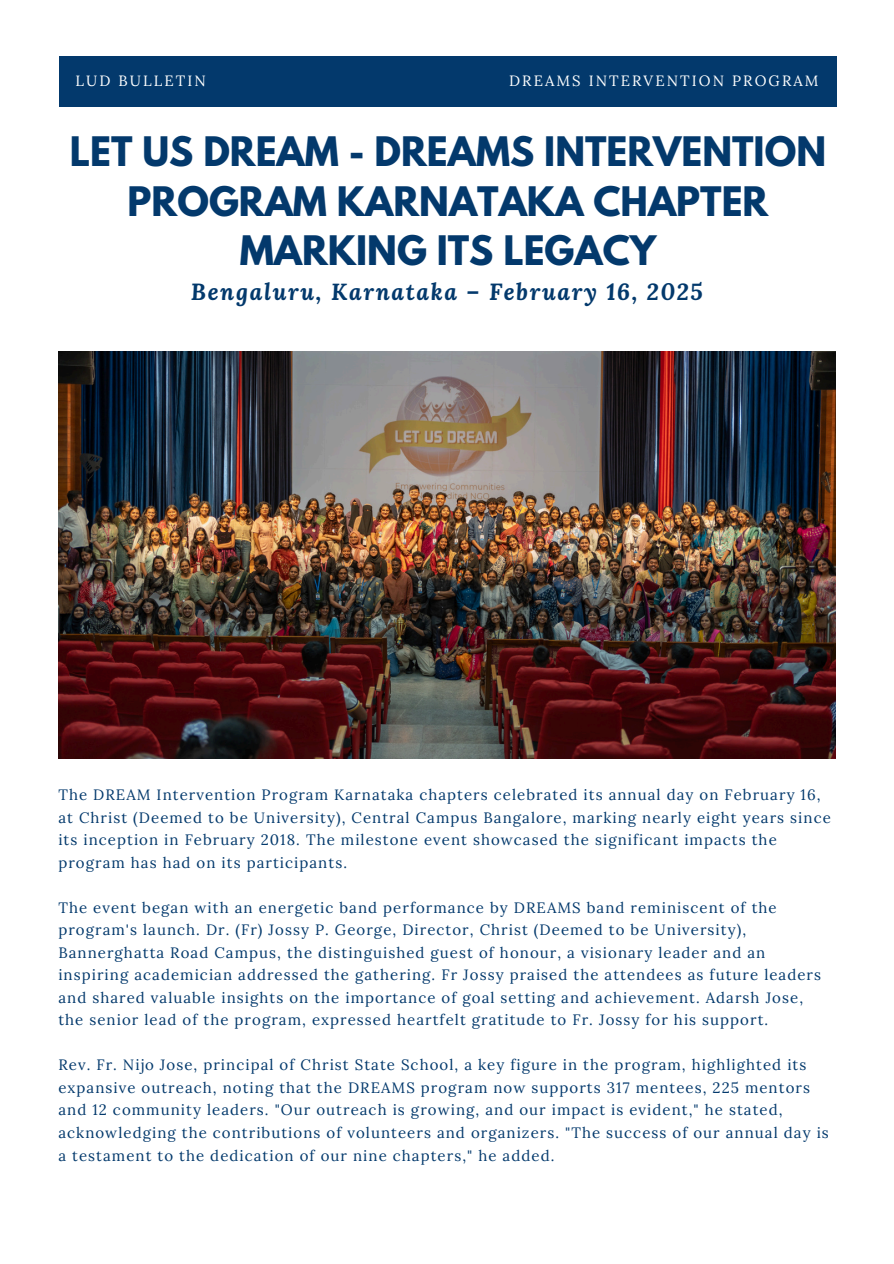
<style>
.page{position:relative;width:894px;height:1264px;background:#fff}
.page>*{position:absolute;margin:0;border:0;box-sizing:border-box;transform-origin:0 0}
.t1{font:700 36px/49.5px "League Spartan";color:#03396c;text-align:center}
.t2{font:italic 700 23.1px "Lora";letter-spacing:.07em;color:#03396c}
.t3{font:15px/22.5px "Lora";letter-spacing:.07em;color:#03396c}
.t4{font:14.85px "Lora";letter-spacing:.14em;color:#fff}
</style>
<div class="page">
<img style="left:58px;top:352px;width:777px;height:406px">
<div style="left:59px;top:56px;width:776px;height:51px;background:#03396c"></div>
<h1 class="t4" style="left:75px;top:71px;width:132px">LUD BULLETIN</h1>
<h2 class="t4" style="left:509px;top:71px;width:311px">DREAMS INTERVENTION PROGRAM</h2>
<p class="t1" style="left:70px;top:131px;width:757px">LET US DREAM - DREAMS INTERVENTION<br>PROGRAM KARNATAKA CHAPTER<br>MARKING ITS LEGACY</p>
<p class="t2" style="left:191px;top:276px;width:513px">Bengaluru, Karnataka – February 16, 2025</p>
<p class="t3" style="left:58px;top:783px;width:773px">The DREAM Intervention Program Karnataka chapters celebrated its annual day on February 16, at Christ (Deemed to be University), Central Campus Bangalore, marking nearly eight years since its inception in February 2018. The milestone event showcased the significant impacts the program has had on its participants.</p>
<h3 class="t3" style="left:58px;top:896px;width:764px">The event began with an energetic band performance by DREAMS band reminiscent of the program's launch. Dr. (Fr) Jossy P. George, Director, Christ (Deemed to be University), Bannerghatta Road Campus, the distinguished guest of honour, a visionary leader and an inspiring academician addressed the gathering. Fr Jossy praised the attendees as future leaders and shared valuable insights on the importance of goal setting and achievement. Adarsh Jose, the senior lead of the program, expressed heartfelt gratitude to Fr. Jossy for his support.</h3>
<h3 class="t3" style="left:58px;top:1053px;width:771px">Rev. Fr. Nijo Jose, principal of Christ State School, a key figure in the program, highlighted its expansive outreach, noting that the DREAMS program now supports 317 mentees, 225 mentors and 12 community leaders. "Our outreach is growing, and our impact is evident," he stated, acknowledging the contributions of volunteers and organizers. "The success of our annual day is a testament to the dedication of our nine chapters," he added.</h3>
</div>
